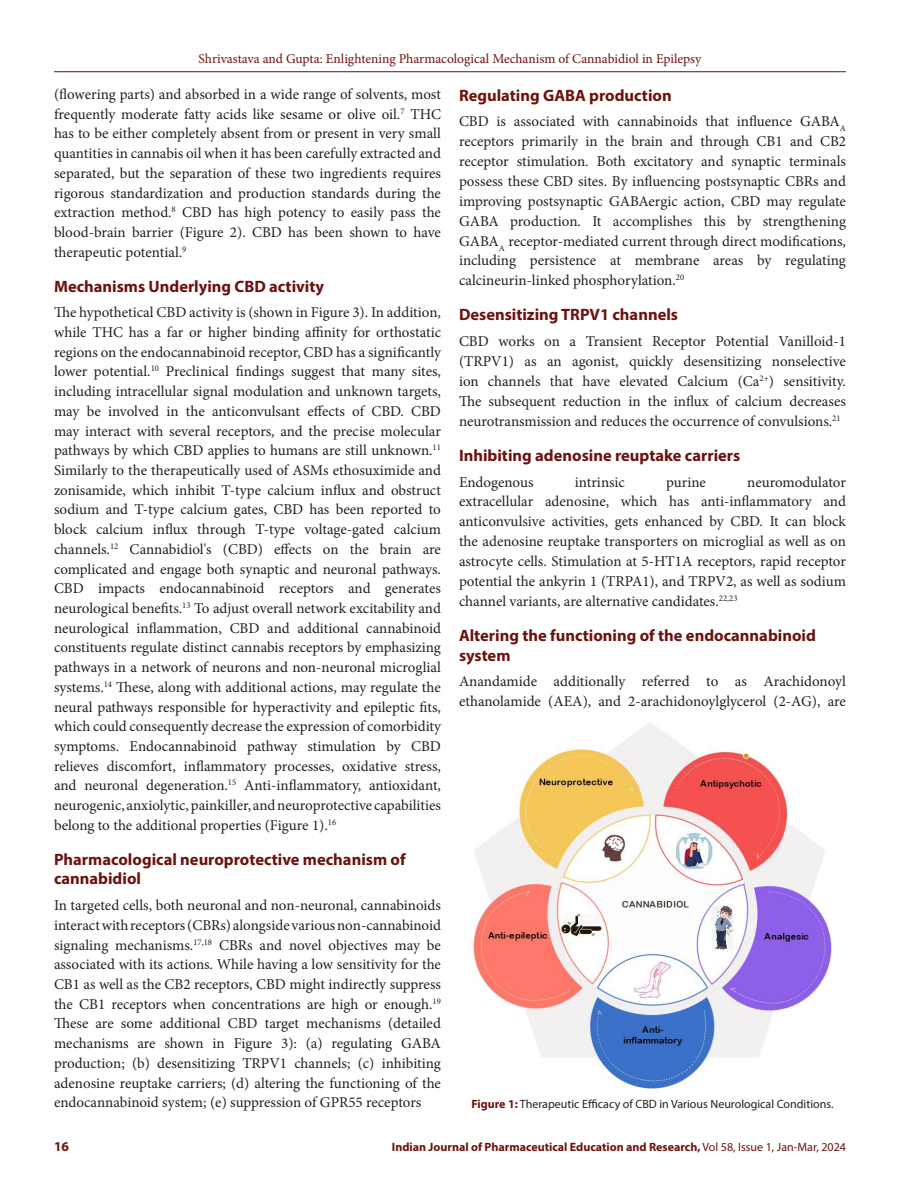
<style>
.page{position:relative;width:918px;height:1188px;background:#fff}
.page>*{position:absolute;margin:0;border:0;box-sizing:border-box;transform-origin:0 0}
.Heading_2{font:700 16.5px/19.6px "Myriad Pro";color:#6c120e}
.Body_text__FO{font:15px/19.6px "Minion Pro";color:#231f20;text-align:justify}
.Body_text{font:15px/19.6px "Minion Pro";color:#231f20;text-align:justify}
.t1{font:13.5px "Minion Pro";color:#6c120e}
.t2{font:700 13.5px "Myriad Pro";color:#6c120e}
.t3{font:700 12px "Myriad Pro";color:#6c120e}
.FIG_Caption{font:12px "Myriad Pro";color:#231f20}
.s1{font-weight:700;color:#6c120e}
.s2{font-weight:400}
</style>
<div class="page">
<hr style="left:54px;top:71px;width:792px;height:1px;background:#6c120e">
<img style="left:473px;top:722px;width:359px;height:368px">
<p class="t1" style="left:199px;top:50px;width:504px">Shrivastava and Gupta: Enlightening Pharmacological Mechanism of Cannabidiol in Epilepsy</p>
<p class="Body_text" style="left:54px;top:85px;width:389px">(flowering parts) and absorbed in a wide range of solvents, most frequently moderate fatty acids like sesame or olive oil.<sup>7</sup> THC has to be either completely absent from or present in very small quantities in cannabis oil when it has been carefully extracted and separated, but the separation of these two ingredients requires rigorous standardization and production standards during the extraction method.<sup>8</sup> CBD has high potency to easily pass the blood-brain barrier (Figure 2). CBD has been shown to have therapeutic potential.<sup>9</sup></p>
<p class="Heading_2" style="left:54px;top:276px;width:272px">Mechanisms Underlying CBD activity</p>
<p class="Body_text__FO" style="left:54px;top:303px;width:389px">The hypothetical CBD activity is (shown in Figure 3). In addition, while THC has a far or higher binding affinity for orthostatic regions on the endocannabinoid receptor, CBD has a significantly lower potential.<sup>10</sup> Preclinical findings suggest that many sites, including intracellular signal modulation and unknown targets, may be involved in the anticonvulsant effects of CBD. CBD may interact with several receptors, and the precise molecular pathways by which CBD applies to humans are still unknown.<sup>11<br></sup>Similarly to the therapeutically used of ASMs ethosuximide and zonisamide, which inhibit T-type calcium influx and obstruct sodium and T-type calcium gates, CBD has been reported to block calcium influx through T-type voltage-gated calcium channels.<sup>12</sup> Cannabidiol's (CBD) effects on the brain are complicated and engage both synaptic and neuronal pathways.<br>CBD impacts endocannabinoid receptors and generates neurological benefits.<sup>13</sup> To adjust overall network excitability and neurological inflammation, CBD and additional cannabinoid constituents regulate distinct cannabis receptors by emphasizing pathways in a network of neurons and non-neuronal microglial systems.<sup>14</sup> These, along with additional actions, may regulate the neural pathways responsible for hyperactivity and epileptic fits, which could consequently decrease the expression of comorbidity symptoms. Endocannabinoid pathway stimulation by CBD relieves discomfort, inflammatory processes, oxidative stress, and neuronal degeneration.<sup>15</sup> Anti-inflammatory, antioxidant, neurogenic, anxiolytic, painkiller, and neuroprotective capabilities belong to the additional properties (Figure 1).<sup>16</sup></p>
<p class="Heading_2" style="left:54px;top:849px;width:353px">Pharmacological neuroprotective mechanism of cannabidiol</p>
<p class="Body_text__FO" style="left:54px;top:896px;width:389px">In targeted cells, both neuronal and non-neuronal, cannabinoids interact with receptors (CBRs) alongside various non-cannabinoid signaling mechanisms.<sup>17,18</sup> CBRs and novel objectives may be associated with its actions. While having a low sensitivity for the CB1 as well as the CB2 receptors, CBD might indirectly suppress the CB1 receptors when concentrations are high or enough.<sup>19<br></sup>These are some additional CBD target mechanisms (detailed mechanisms are shown in Figure 3): (a) regulating GABA production; (b) desensitizing TRPV1 channels; (c) inhibiting adenosine reuptake carriers; (d) altering the functioning of the endocannabinoid system; (e) suppression of GPR55 receptors</p>
<p class="Heading_2" style="left:459px;top:85px;width:214px">Regulating GABA production</p>
<p class="Body_text__FO" style="left:459px;top:112px;width:389px">CBD is associated with cannabinoids that influence GABA<sub>A </sub>receptors primarily in the brain and through CB1 and CB2 receptor stimulation. Both excitatory and synaptic terminals possess these CBD sites. By influencing postsynaptic CBRs and improving postsynaptic GABAergic action, CBD may regulate GABA production. It accomplishes this by strengthening GABA<sub>A</sub> receptor-mediated current through direct modifications, including persistence at membrane areas by regulating calcineurin-linked phosphorylation.<sup>20</sup></p>
<p class="Heading_2" style="left:459px;top:304px;width:221px">Desensitizing TRPV1 channels</p>
<p class="Body_text__FO" style="left:459px;top:332px;width:389px">CBD works on a Transient Receptor Potential Vanilloid-1 (TRPV1) as an agonist, quickly desensitizing nonselective ion channels that have elevated Calcium (Ca<sup>2+</sup>) sensitivity.<br>The subsequent reduction in the influx of calcium decreases neurotransmission and reduces the occurrence of convulsions.<sup>21</sup></p>
<p class="Heading_2" style="left:459px;top:445px;width:283px">Inhibiting adenosine reuptake carriers</p>
<p class="Body_text__FO" style="left:459px;top:472px;width:76px">Endogenous</p>
<p class="Body_text__FO" style="left:575px;top:472px;width:52px">intrinsic</p>
<p class="Body_text__FO" style="left:666px;top:472px;width:41px">purine</p>
<p class="Body_text__FO" style="left:459px;top:472px;width:389px;text-indent:288px">neuromodulator extracellular adenosine, which has anti-inflammatory and anticonvulsive activities, gets enhanced by CBD. It can block the adenosine reuptake transporters on microglial as well as on astrocyte cells. Stimulation at 5-HT1A receptors, rapid receptor potential the ankyrin 1 (TRPA1), and TRPV2, as well as sodium channel variants, are alternative candidates.<sup>22,23</sup></p>
<p class="Heading_2" style="left:459px;top:625px;width:358px">Altering the functioning of the endocannabinoid system</p>
<p class="Body_text__FO" style="left:459px;top:672px;width:388px">Anandamide additionally referred to as Arachidonoyl ethanolamide (AEA), and 2-arachidonoylglycerol (2-AG), are</p>
<p class="FIG_Caption" style="left:471px;top:1096px;width:364px"><span class="s1">Figure 1:</span> Therapeutic Efficacy of CBD in Various Neurological Conditions.</p>
<p class="t2" style="left:54px;top:1137px;width:16px">16</p>
<p class="t3" style="left:392px;top:1139px;width:456px">Indian Journal of Pharmaceutical Education and Research, <span class="s2">Vol 58, Issue 1, Jan-Mar, 2024</span></p>
</div>
